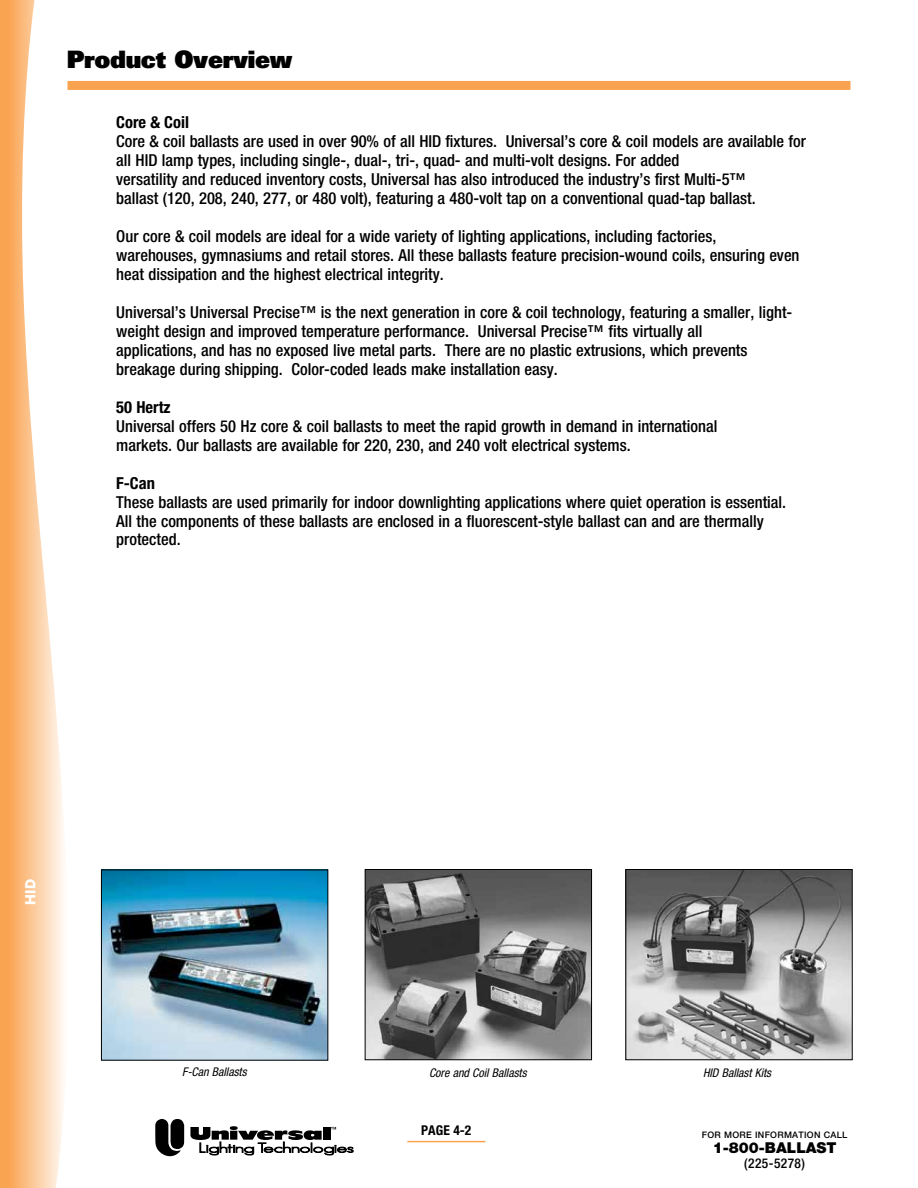
<style>
.page{position:relative;width:918px;height:1188px;background:#fff}
.page>*{position:absolute;margin:0;border:0;box-sizing:border-box;transform-origin:0 0}
.t1{font:24px "Univers LT Std X Black";letter-spacing:-.015em;color:#000}
.t2{font:500 condensed 16.5px/19px "Helvetica Neue LT Std";color:#000}
.t3{font:700 condensed 16.5px "Helvetica Neue LT Std";color:#000}
.t4{font:900 15px "Helvetica Neue LT Std";color:#000}
.t5{font:500 condensed 13.5px "Helvetica Neue LT Std";letter-spacing:.03em;color:#000}
.t6{font:700 condensed 13.5px "Helvetica Neue LT Std";color:#000}
.t7{font:700 13.5px "Futura";color:#fff}
.t8{font:italic condensed 12px "Helvetica Neue LT Std";color:#000}
.t9{font:500 9px "Helvetica Neue LT Std";letter-spacing:.03em;color:#000}
</style>
<div class="page">
<svg style="left:0;top:0;width:68px;height:1188px"></svg>
<hr style="left:407px;top:1141px;width:78px;height:1px;background:#f9a350">
<svg style="left:155px;top:1118px;width:199px;height:38px"></svg>
<img style="left:367px;top:871px;width:223px;height:187px">
<div style="left:365px;top:869px;width:227px;height:191px;border:1px solid #000"></div>
<img style="left:628px;top:871px;width:222px;height:187px">
<div style="left:626px;top:869px;width:226px;height:191px;border:1px solid #000"></div>
<div style="left:68px;top:81px;width:782px;height:9px;background:#f9a350"></div>
<img style="left:103px;top:872px;width:223px;height:186px">
<h1 class="t1" style="left:67px;top:44px;width:227px">Product Overview</h1>
<p class="t3" style="left:116px;top:112px;width:74px">Core &amp; Coil</p>
<p class="t2" style="left:116px;top:131px;width:691px">Core &amp; coil ballasts are used in over 90% of all HID fixtures. Universal’s core &amp; coil models are available for all HID lamp types, including single-, dual-, tri-, quad- and multi-volt designs. For added<br>versatility and reduced inventory costs, Universal has also introduced the industry’s first Multi-5™<br>ballast (120, 208, 240, 277, or 480 volt), featuring a 480-volt tap on a conventional quad-tap ballast.</p>
<p class="t2" style="left:116px;top:226px;width:685px">Our core &amp; coil models are ideal for a wide variety of lighting applications, including factories, warehouses, gymnasiums and retail stores. All these ballasts feature precision-wound coils, ensuring even heat dissipation and the highest electrical integrity.</p>
<p class="t2" style="left:116px;top:302px;width:678px">Universal’s Universal Precise™ is the next generation in core &amp; coil technology, featuring a smaller, light&shy;weight design and improved temperature performance. Universal Precise™ fits virtually all<br>applications, and has no exposed live metal parts. There are no plastic extrusions, which prevents breakage during shipping. Color-coded leads make installation easy.</p>
<p class="t3" style="left:116px;top:397px;width:56px">50 Hertz</p>
<p class="t2" style="left:116px;top:416px;width:603px">Universal offers 50 Hz core &amp; coil ballasts to meet the rapid growth in demand in international markets. Our ballasts are available for 220, 230, and 240 volt electrical systems.</p>
<p class="t3" style="left:116px;top:473px;width:40px">F-Can</p>
<p class="t2" style="left:116px;top:492px;width:671px">These ballasts are used primarily for indoor downlighting applications where quiet operation is essential.<br>All the components of these ballasts are enclosed in a fluorescent-style ballast can and are thermally protected.</p>
<p class="t7" style="left:21px;top:905px;width:27px;rotate:-90deg">HID</p>
<p class="t8" style="left:182px;top:1065px;width:66px">F-Can Ballasts</p>
<p class="t8" style="left:429px;top:1066px;width:99px">Core and Coil Ballasts</p>
<p class="t8" style="left:703px;top:1066px;width:70px">HID Ballast Kits</p>
<p class="t6" style="left:421px;top:1122px;width:52px">PAGE 4-2</p>
<p class="t9" style="left:702px;top:1129px;width:147px">FOR MORE INFORMATION CALL</p>
<p class="t4" style="left:713px;top:1139px;width:125px">1-800-BALLAST</p>
<p class="t5" style="left:744px;top:1155px;width:62px">(225-5278)</p>
</div>
